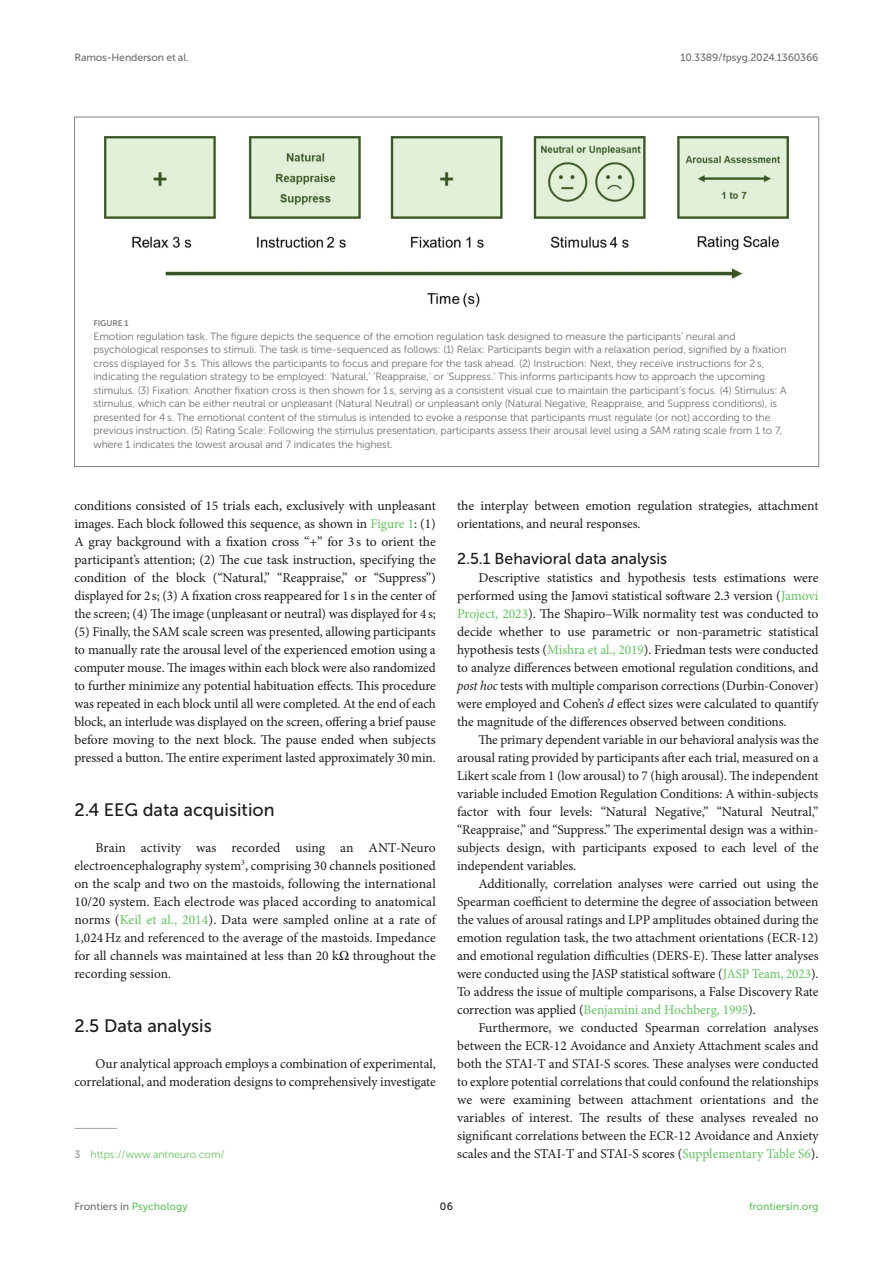
<style>
.page{position:relative;width:893px;height:1263px;background:#fff}
.page>*{position:absolute;margin:0;border:0;box-sizing:border-box;transform-origin:0 0}
.HEAD_2{font:18px "Museo Sans 500";color:#1b1c1b}
.HEAD_3{font:15.75px "Museo Sans 500";color:#1b1c1b}
.TEXT{font:13.5px/18px "Minion Pro";letter-spacing:-.005em;color:#1b1c1b;text-align:justify}
.TEXT_FLUSH{font:13.5px/18px "Minion Pro";letter-spacing:-.005em;color:#1b1c1b;text-align:justify}
.FIG_LEG{font:10.5px/13.5px "Museo Sans 300";letter-spacing:-.01em;color:#706f70}
.t1{font:10.5px "Museo Sans 500";letter-spacing:-.015em;color:#706f70}
.FOOTNOTE{font:10.5px "Museo Sans 300";color:#65c161}
.t2{font:10.5px "Museo Sans 500";color:#65c161}
.t3{font:10.5px "Museo Sans 500";color:#1b1c1b}
.FIG_HD{font:8.25px "Museo Sans 700";letter-spacing:-.01em;color:#7e7f7f}
.s1{color:#65c161}
.s2{font-family:"STIX General"}
.s3{color:#706f70}
.s4{font-style:italic}
</style>
<div class="page">
<hr style="left:74px;top:1128px;width:43px;height:1px;background:#a2a3a3">
<img style="left:103px;top:136px;width:686px;height:171px">
<p class="t1" style="left:74px;top:51px;width:116px">Ramos-Henderson et al.</p>
<p class="t1" style="left:680px;top:51px;width:140px">10.3389/fpsyg.2024.1360366</p>
<p class="FIG_HD" style="left:94px;top:319px;width:37px">FIGURE 1</p>
<p class="FIG_LEG" style="left:94px;top:329px;width:695px">Emotion regulation task. The figure depicts the sequence of the emotion regulation task designed to measure the participants’ neural and psychological responses to stimuli. The task is time-sequenced as follows: (1) Relax: Participants begin with a relaxation period, signified by a fixation cross displayed for 3 s. This allows the participants to focus and prepare for the task ahead. (2) Instruction: Next, they receive instructions for 2 s, indicating the regulation strategy to be employed: ‘Natural,’ ‘Reappraise,’ or ‘Suppress.’ This informs participants how to approach the upcoming stimulus. (3) Fixation: Another fixation cross is then shown for 1 s, serving as a consistent visual cue to maintain the participant’s focus. (4) Stimulus: A stimulus, which can be either neutral or unpleasant (Natural Neutral) or unpleasant only (Natural Negative, Reappraise, and Suppress conditions), is presented for 4 s. The emotional content of the stimulus is intended to evoke a response that participants must regulate (or not) according to the previous instruction. (5) Rating Scale: Following the stimulus presentation, participants assess their arousal level using a SAM rating scale from 1 to 7, where 1 indicates the lowest arousal and 7 indicates the highest.</p>
<p class="TEXT" style="left:74px;top:497px;width:363px">conditions consisted of 15 trials each, exclusively with unpleasant images. Each block followed this sequence, as shown in <span class="s1">Figure 1</span>: (1)<br>A gray background with a fixation cross “+” for 3s to orient the participant’s attention; (2) The cue task instruction, specifying the condition of the block (“Natural,” “Reappraise,” or “Suppress”) displayed for 2s; (3) A fixation cross reappeared for 1s in the center of the screen; (4) The image (unpleasant or neutral) was displayed for 4s; (5) Finally, the SAM scale screen was presented, allowing participants to manually rate the arousal level of the experienced emotion using a computer mouse. The images within each block were also randomized to further minimize any potential habituation effects. This procedure was repeated in each block until all were completed. At the end of each block, an interlude was displayed on the screen, offering a brief pause before moving to the next block. The pause ended when subjects pressed a button. The entire experiment lasted approximately 30min.</p>
<p class="HEAD_2" style="left:74px;top:800px;width:202px">2.4 EEG data acquisition</p>
<p class="TEXT_FLUSH" style="left:74px;top:839px;width:363px;text-indent:21px">Brain activity was recorded using an ANT-Neuro electroencephalography system<sup>3</sup>, comprising 30 channels positioned on the scalp and two on the mastoids, following the international 10/20 system. Each electrode was placed according to anatomical norms (<span class="s1">Keil et al., 2014</span>). Data were sampled online at a rate of 1,024Hz and referenced to the average of the mastoids. Impedance for all channels was maintained at less than 20 k<span class="s2">Ω</span> throughout the recording session.</p>
<p class="HEAD_2" style="left:74px;top:1016px;width:139px">2.5 Data analysis</p>
<p class="TEXT_FLUSH" style="left:74px;top:1055px;width:363px;text-align:right">Our analytical approach employs a combination of experimental, correlational, and moderation designs to comprehensively investigate</p>
<p class="FOOTNOTE" style="left:74px;top:1149px;width:152px"><span class="s3">3</span> https://www.antneuro.com/</p>
<p class="TEXT_FLUSH" style="left:457px;top:497px;width:363px">the interplay between emotion regulation strategies, attachment orientations, and neural responses.</p>
<p class="HEAD_3" style="left:457px;top:550px;width:212px">2.5.1 Behavioral data analysis</p>
<p class="TEXT_FLUSH" style="left:457px;top:569px;width:363px;text-indent:21px">Descriptive statistics and hypothesis tests estimations were performed using the Jamovi statistical software 2.3 version (<span class="s1">Jamovi Project, 2023</span>). The Shapiro–Wilk normality test was conducted to decide whether to use parametric or non-parametric statistical hypothesis tests (<span class="s1">Mishra et al., 2019</span>). Friedman tests were conducted to analyze differences between emotional regulation conditions, and <span class="s4">post hoc</span> tests with multiple comparison corrections (Durbin-Conover) were employed and Cohen’s <span class="s4">d</span> effect sizes were calculated to quantify the magnitude of the differences observed between conditions.</p>
<p class="TEXT" style="left:457px;top:731px;width:363px;text-indent:21px">The primary dependent variable in our behavioral analysis was the arousal rating provided by participants after each trial, measured on a Likert scale from 1 (low arousal) to 7 (high arousal). The independent variable included Emotion Regulation Conditions: A within-subjects factor with four levels: “Natural Negative,” “Natural Neutral,” “Reappraise,” and “Suppress.” The experimental design was a within&shy;subjects design, with participants exposed to each level of the independent variables.</p>
<p class="TEXT" style="left:457px;top:875px;width:363px;text-indent:21px">Additionally, correlation analyses were carried out using the Spearman coefficient to determine the degree of association between the values of arousal ratings and LPP amplitudes obtained during the emotion regulation task, the two attachment orientations (ECR-12) and emotional regulation difficulties (DERS-E). These latter analyses were conducted using the JASP statistical software (<span class="s1">JASP Team, 2023</span>).<br>To address the issue of multiple comparisons, a False Discovery Rate correction was applied (<span class="s1">Benjamini and Hochberg, 1995</span>).</p>
<p class="TEXT" style="left:457px;top:1019px;width:363px;text-indent:21px">Furthermore, we conducted Spearman correlation analyses between the ECR-12 Avoidance and Anxiety Attachment scales and both the STAI-T and STAI-S scores. These analyses were conducted to explore potential correlations that could confound the relationships we were examining between attachment orientations and the variables of interest. The results of these analyses revealed no significant correlations between the ECR-12 Avoidance and Anxiety scales and the STAI-T and STAI-S scores (<span class="s1">Supplementary Table S6</span>).</p>
<p class="t1" style="left:74px;top:1200px;width:115px">Frontiers in <span class="s1">Psychology</span></p>
<p class="t3" style="left:440px;top:1200px;width:15px">06</p>
<p class="t2" style="left:749px;top:1200px;width:71px">frontiersin.org</p>
</div>
